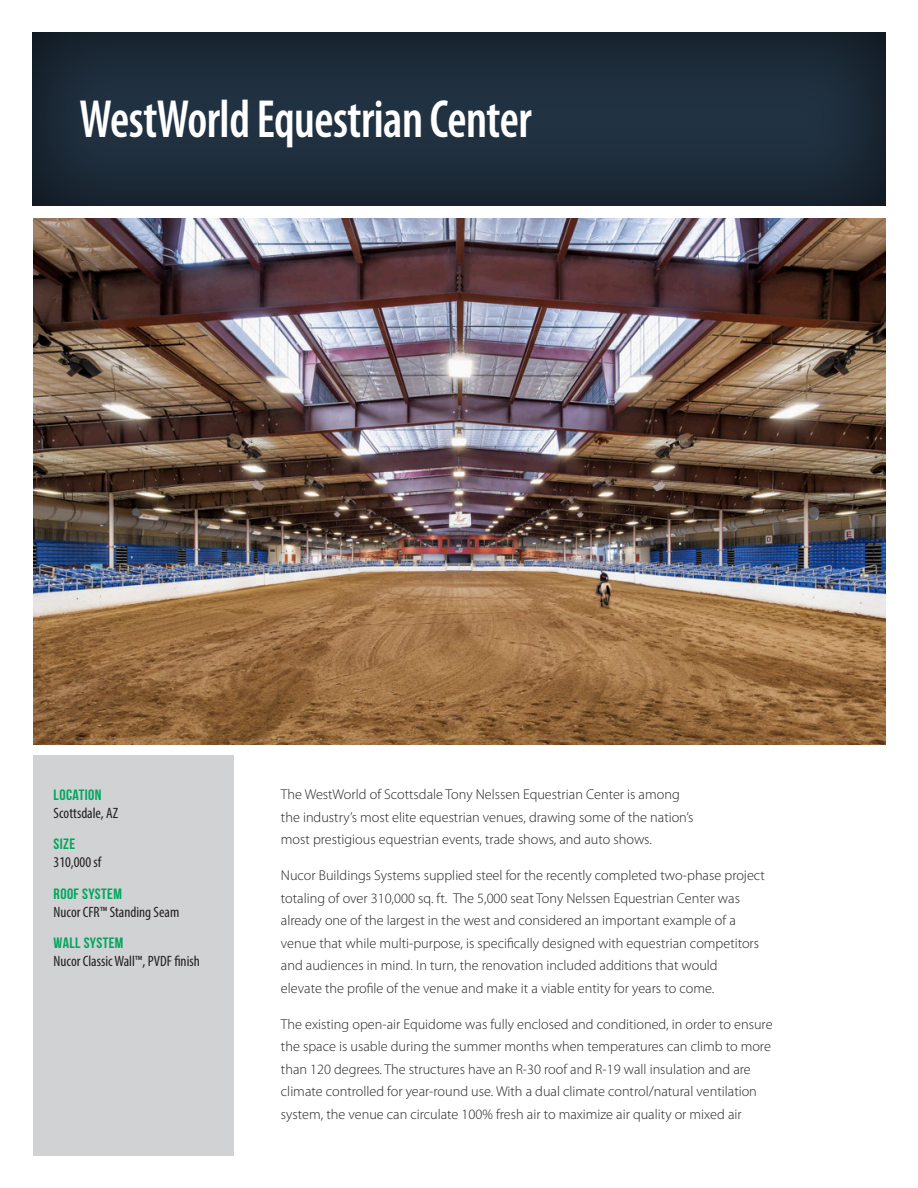
<style>
.page{position:relative;width:918px;height:1188px;background:#fff}
.page>*{position:absolute;margin:0;border:0;box-sizing:border-box;transform-origin:0 0}
.Project_Name_Header{font:600 condensed 54px/48px "Myriad Pro";letter-spacing:-.01em;color:#fff;scale:.9 1}
.Inset_Text{font:condensed 15px "Myriad Pro";color:#231f20}
.Inset_Text_Header{font:15px "Bebas Neue";letter-spacing:.025em;color:#00a65f;scale:1.05 1}
.Body_Copy{font:300 14.25px/22.5px "Myriad Pro";color:#231f20}
</style>
<div class="page">
<div style="left:33px;top:755px;width:201px;height:401px;background:#d1d2d4"></div>
<div style="left:31px;top:30px;width:855px;height:177px;background:#231f20;opacity:.75"></div>
<img style="left:33px;top:219px;width:853px;height:525px">
<p class="Project_Name_Header" style="left:80px;top:70px;width:499px">University of Alabama at<br>Birmingham Football Facility</p>
<p class="Project_Name_Header" style="left:80px;top:94px;width:504px">WestWorld Equestrian Center</p>
<p class="Inset_Text_Header" style="left:54px;top:787px;width:47px">LOCATION</p>
<p class="Inset_Text" style="left:54px;top:804px;width:66px">Scottsdale, AZ</p>
<p class="Inset_Text_Header" style="left:54px;top:836px;width:22px">SIZE</p>
<p class="Inset_Text" style="left:54px;top:853px;width:49px">310,000 sf</p>
<p class="Inset_Text_Header" style="left:54px;top:886px;width:67px">ROOF SYSTEM</p>
<p class="Inset_Text" style="left:54px;top:903px;width:127px">Nucor CFR™ Standing Seam</p>
<p class="Inset_Text_Header" style="left:54px;top:935px;width:68px">WALL SYSTEM</p>
<p class="Inset_Text" style="left:54px;top:952px;width:148px">Nucor Classic Wall™, PVDF finish</p>
<p class="Body_Copy" style="left:281px;top:783px;width:414px">The WestWorld of Scottsdale Tony Nelssen Equestrian Center is among the industry’s most elite equestrian venues, drawing some of the nation’s most prestigious equestrian events, trade shows, and auto shows.</p>
<p class="Body_Copy" style="left:281px;top:864px;width:485px">Nucor Buildings Systems supplied steel for the recently completed two-phase project totaling of over 310,000 sq. ft. The 5,000 seat Tony Nelssen Equestrian Center was already one of the largest in the west and considered an important example of a venue that while multi-purpose, is specifically designed with equestrian competitors and audiences in mind. In turn, the renovation included additions that would<br>elevate the profile of the venue and make it a viable entity for years to come.</p>
<p class="Body_Copy" style="left:281px;top:1012px;width:493px">The existing open-air Equidome was fully enclosed and conditioned, in order to ensure the space is usable during the summer months when temperatures can climb to more than 120 degrees. The structures have an R-30 roof and R-19 wall insulation and are climate controlled for year-round use. With a dual climate control/natural ventilation system, the venue can circulate 100% fresh air to maximize air quality or mixed air</p>
</div>
